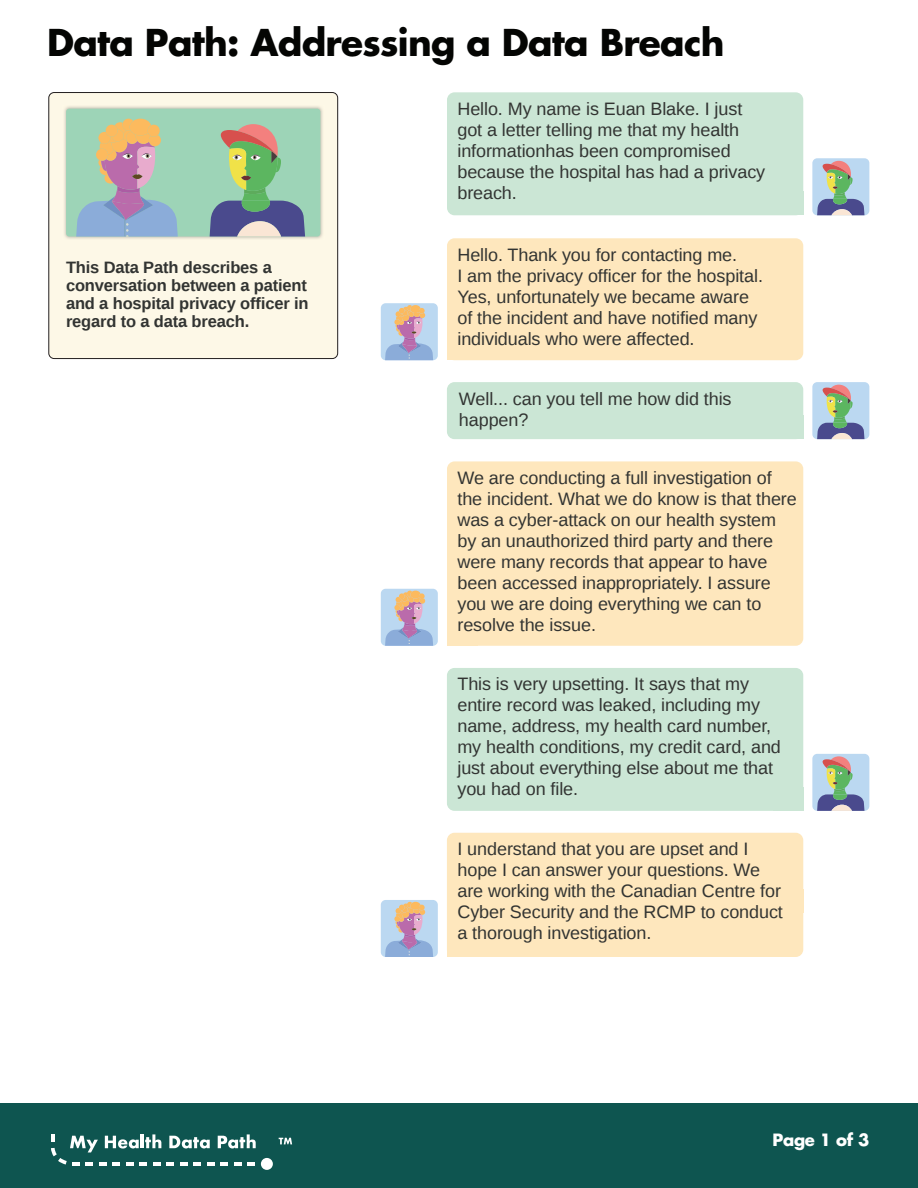
<style>
.page{position:relative;width:918px;height:1188px;background:#fff}
.page>*{position:absolute;margin:0;border:0;box-sizing:border-box;transform-origin:0 0}
.t1{font:700 36px "Futura";letter-spacing:-.02em;color:#040503}
.t2{font:18px/21px "Ascender Sans";letter-spacing:-.005em;color:#323432}
.t3{font:700 16.5px/18px "Ascender Sans";letter-spacing:-.01em;color:#323432}
.t4{font:700 16.5px "Futura";letter-spacing:-.02em;color:#fff}
</style>
<div class="page">
<div style="left:0;top:1104px;width:918px;height:84px;background:#0e5550"></div>
<svg style="left:279px;top:1138px;width:13px;height:6px"></svg>
<svg style="left:51px;top:1134px;width:205px;height:32px"></svg>
<div style="left:261px;top:1158px;width:12px;height:12px;background:#fff;border-radius:50%"></div>
<div style="left:447px;top:92px;width:356px;height:123px;background:#cbe6d5;border-radius:8px"></div>
<div style="left:447px;top:833px;width:356px;height:124px;background:#fee7bd;border-radius:8px"></div>
<div style="left:447px;top:382px;width:356px;height:57px;background:#cbe6d5;border-radius:8px"></div>
<div style="left:447px;top:668px;width:356px;height:143px;background:#cbe6d5;border-radius:8px"></div>
<div style="left:447px;top:238px;width:356px;height:122px;background:#fee7bd;border-radius:8px"></div>
<div style="left:447px;top:461px;width:356px;height:185px;background:#fee7bd;border-radius:8px"></div>
<div style="left:773px;top:192px;width:30px;height:23px;background:#cbe6d5"></div>
<div style="left:773px;top:415px;width:30px;height:24px;background:#cbe6d5"></div>
<div style="left:773px;top:787px;width:30px;height:24px;background:#cbe6d5"></div>
<div style="left:447px;top:933px;width:30px;height:24px;background:#fee7bd"></div>
<div style="left:447px;top:337px;width:30px;height:23px;background:#fee7bd"></div>
<div style="left:447px;top:622px;width:30px;height:24px;background:#fee7bd"></div>
<div style="left:49px;top:93px;width:289px;height:266px;background:#fdf8e7;border-radius:5px"></div>
<div style="left:49px;top:92px;width:289px;height:267px;border:1px solid #231f20;border-radius:5px"></div>
<img style="left:64px;top:106px;width:259px;height:133px">
<svg style="left:66px;top:109px;width:254px;height:128px;background:#9cbbac"></svg>
<img style="left:221px;top:130px;width:56px;height:26px">
<svg style="left:812px;top:158px;width:57px;height:57px;background:#9fb8c4"></svg>
<img style="left:823px;top:164px;width:28px;height:13px">
<svg style="left:812px;top:382px;width:57px;height:57px;background:#9fb7c3"></svg>
<img style="left:823px;top:388px;width:28px;height:12px">
<svg style="left:812px;top:754px;width:57px;height:57px;background:#9eb7c3"></svg>
<img style="left:823px;top:759px;width:28px;height:13px">
<svg style="left:381px;top:303px;width:57px;height:57px;background:#babdd1"></svg>
<svg style="left:381px;top:589px;width:57px;height:57px;background:#babcd1"></svg>
<svg style="left:381px;top:900px;width:57px;height:57px;background:#babcd1"></svg>
<h1 class="t1" style="left:47px;top:18px;width:679px">Data Path: Addressing a Data Breach</h1>
<p class="t3" style="left:66px;top:257px;width:244px">This Data Path describes a conversation between a patient and a hospital privacy officer in regard to a data breach.</p>
<p class="t2" style="left:457px;top:98px;width:309px">Hello. My name is Euan Blake. I just got a letter telling me that my health informationhas been compromised because the hospital has had a privacy breach.</p>
<p class="t2" style="left:458px;top:244px;width:307px">Hello. Thank you for contacting me.<br>I am the privacy officer for the hospital.<br>Yes, unfortunately we became aware of the incident and have notified many individuals who were affected.</p>
<p class="t2" style="left:459px;top:388px;width:274px">Well... can you tell me how did this happen?</p>
<p class="t2" style="left:458px;top:467px;width:341px">We are conducting a full investigation of the incident. What we do know is that there was a cyber-attack on our health system by an unauthorized third party and there were many records that appear to have been accessed inappropriately. I assure you we are doing everything we can to resolve the issue.</p>
<p class="t2" style="left:457px;top:674px;width:325px">This is very upsetting. It says that my entire record was leaked, including my name, address, my health card number, my health conditions, my credit card, and just about everything else about me that you had on file.</p>
<p class="t2" style="left:458px;top:838px;width:327px">I understand that you are upset and I hope I can answer your questions. We are working with the Canadian Centre for Cyber Security and the RCMP to conduct a thorough investigation.</p>
<p class="t4" style="left:773px;top:1129px;width:98px">Page 1 of 3</p>
</div>
